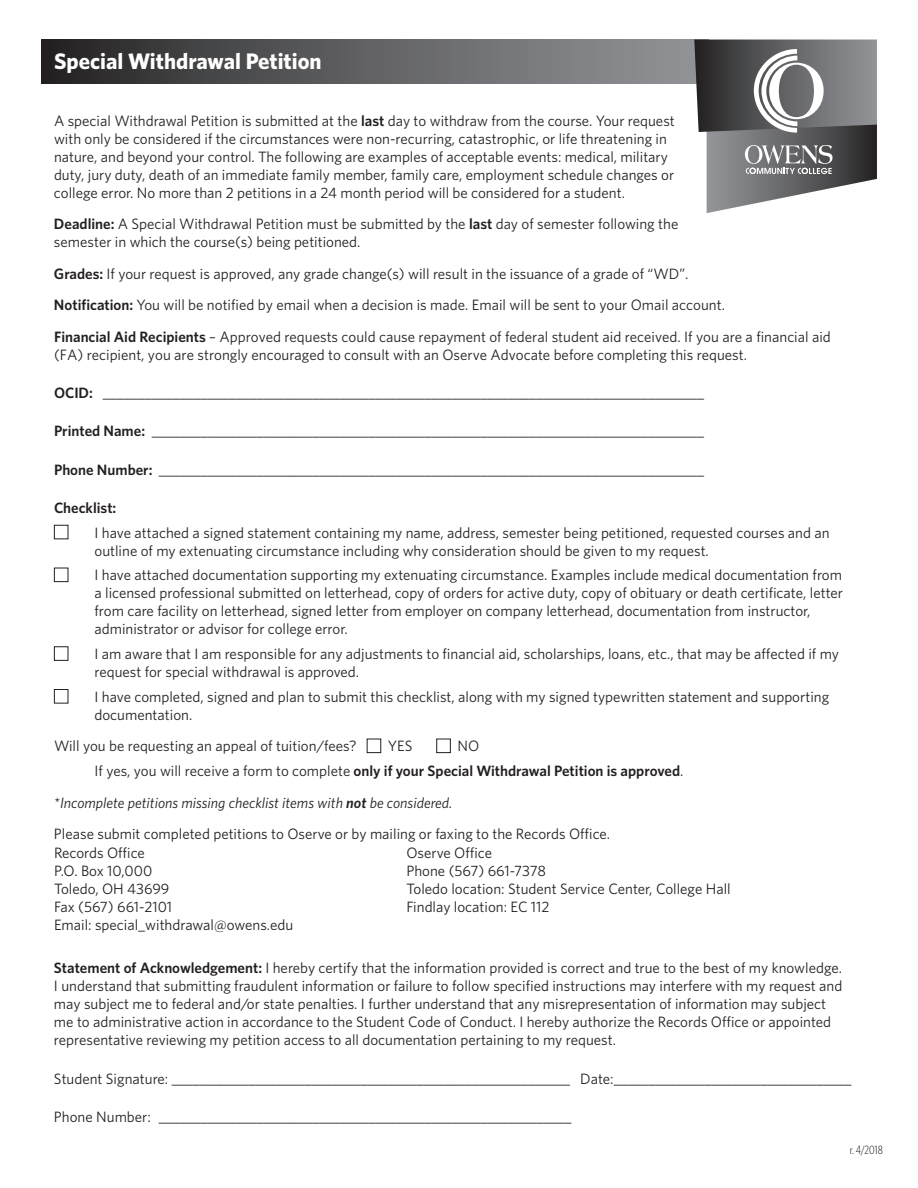
<style>
.page{position:relative;width:918px;height:1188px;background:#fff}
.page>*{position:absolute;margin:0;border:0;box-sizing:border-box;transform-origin:0 0}
.t1{font:700 22.5px "Whitney";color:#fff}
.t2{font:15px/18px "Whitney";color:#231f20}
.t3{font:600 15px "Whitney";color:#231f20}
.t4{font:italic 15px "Whitney";color:#231f20}
.t5{font:300 12px "Whitney Condensed";color:#231f20}
.s1{font-weight:600}
.s2{font-weight:400}
</style>
<div class="page">
<div style="left:41px;top:40px;width:667px;height:43px;background:linear-gradient(to right,#282627,#97999d)"></div>
<svg style="left:694px;top:40px;width:183px;height:173px"></svg>
<div style="left:54px;top:525px;width:14px;height:14px;border:1px solid #231f20"></div>
<div style="left:54px;top:568px;width:14px;height:14px;border:1px solid #231f20"></div>
<div style="left:54px;top:646px;width:14px;height:15px;border:1px solid #231f20"></div>
<div style="left:54px;top:689px;width:14px;height:15px;border:1px solid #231f20"></div>
<div style="left:367px;top:739px;width:14px;height:14px;border:1px solid #231f20"></div>
<div style="left:436px;top:739px;width:15px;height:14px;border:1px solid #231f20"></div>
<p class="t1" style="left:54px;top:46px;width:269px">Special Withdrawal Petition</p>
<p class="t2" style="left:54px;top:111px;width:622px">A special Withdrawal Petition is submitted at the <span class="s1">last</span> day to withdraw from the course. Your request with only be considered if the circumstances were non-recurring, catastrophic, or life threatening in nature, and beyond your control. The following are examples of acceptable events: medical, military duty, jury duty, death of an immediate family member, family care, employment schedule changes or college error. No more than 2 petitions in a 24 month period will be considered for a student.</p>
<p class="t2" style="left:54px;top:215px;width:626px"><span class="s1">Deadline:</span> A Special Withdrawal Petition must be submitted by the <span class="s1">last</span> day of semester following the semester in which the course(s) being petitioned.</p>
<p class="t2" style="left:54px;top:257px;width:778px;line-height:31.5px"><span class="s1">Grades:</span> If your request is approved, any grade change(s) will result in the issuance of a grade of “WD”.<br><span class="s1">Notification:</span> You will be notified by email when a decision is made. Email will be sent to your Omail account.<br><span class="s1">Financial Aid Recipients</span> – Approved requests could cause repayment of federal student aid received. If you are a financial aid</p>
<p class="t2" style="left:54px;top:345px;width:695px">(FA) recipient, you are strongly encouraged to consult with an Oserve Advocate before completing this request.</p>
<p class="t2" style="left:54px;top:384px;width:652px"><span class="s1">OCID:</span> ______________________________________________________________________________________</p>
<p class="t2" style="left:54px;top:422px;width:652px"><span class="s1">Printed Name:</span> _______________________________________________________________________________</p>
<p class="t2" style="left:54px;top:460px;width:652px"><span class="s1">Phone Number:</span> ______________________________________________________________________________</p>
<p class="t3" style="left:54px;top:498px;width:64px">Checklist:</p>
<p class="t2" style="left:94px;top:523px;width:737px">I have attached a signed statement containing my name, address, semester being petitioned, requested courses and an outline of my extenuating circumstance including why consideration should be given to my request.</p>
<p class="t2" style="left:94px;top:566px;width:750px">I have attached documentation supporting my extenuating circumstance. Examples include medical documentation from a licensed professional submitted on letterhead, copy of orders for active duty, copy of obituary or death certificate, letter from care facility on letterhead, signed letter from employer on company letterhead, documentation from instructor, administrator or advisor for college error.</p>
<p class="t2" style="left:94px;top:645px;width:746px">I am aware that I am responsible for any adjustments to financial aid, scholarships, loans, etc., that may be affected if my request for special withdrawal is approved.</p>
<p class="t2" style="left:94px;top:687px;width:736px">I have completed, signed and plan to submit this checklist, along with my signed typewritten statement and supporting documentation.</p>
<p class="t2" style="left:54px;top:737px;width:304px">Will you be requesting an appeal of tuition/fees?</p>
<p class="t2" style="left:388px;top:737px;width:26px">YES</p>
<p class="t2" style="left:457px;top:737px;width:23px">NO</p>
<p class="t3" style="left:94px;top:761px;width:590px"><span class="s2">If yes, you will receive a form to complete</span> only if your Special Withdrawal Petition is approved<span class="s2">.</span></p>
<p class="t4" style="left:54px;top:793px;width:400px">*Incomplete petitions missing checklist items with <span class="s1">not</span> be considered.</p>
<p class="t2" style="left:54px;top:825px;width:558px">Please submit completed petitions to Oserve or by mailing or faxing to the Records Office.</p>
<p class="t2" style="left:54px;top:843px;width:92px">Records Office</p>
<p class="t2" style="left:54px;top:861px;width:100px">P.O. Box 10,000</p>
<p class="t2" style="left:54px;top:879px;width:117px">Toledo, OH 43699</p>
<p class="t2" style="left:54px;top:897px;width:120px">Fax (567) 661-2101</p>
<p class="t2" style="left:54px;top:915px;width:241px">Email: special_withdrawal@owens.edu</p>
<p class="t2" style="left:406px;top:843px;width:87px">Oserve Office</p>
<p class="t2" style="left:406px;top:861px;width:141px">Phone (567) 661-7378</p>
<p class="t2" style="left:406px;top:879px;width:326px">Toledo location: Student Service Center, College Hall</p>
<p class="t2" style="left:406px;top:897px;width:145px">Findlay location: EC 112</p>
<p class="t2" style="left:54px;top:959px;width:790px"><span class="s1">Statement of Acknowledgement:</span> I hereby certify that the information provided is correct and true to the best of my knowledge.<br>I understand that submitting fraudulent information or failure to follow specified instructions may interfere with my request and may subject me to federal and/or state penalties. I further understand that any misrepresentation of information may subject me to administrative action in accordance to the Student Code of Conduct. I hereby authorize the Records Office or appointed representative reviewing my petition access to all documentation pertaining to my request.</p>
<p class="t2" style="left:54px;top:1069px;width:799px">Student Signature: _________________________________________________________ Date:__________________________________</p>
<p class="t2" style="left:54px;top:1107px;width:519px">Phone Number: ___________________________________________________________</p>
<p class="t5" style="left:850px;top:1143px;width:35px">r. 4/2018</p>
</div>
